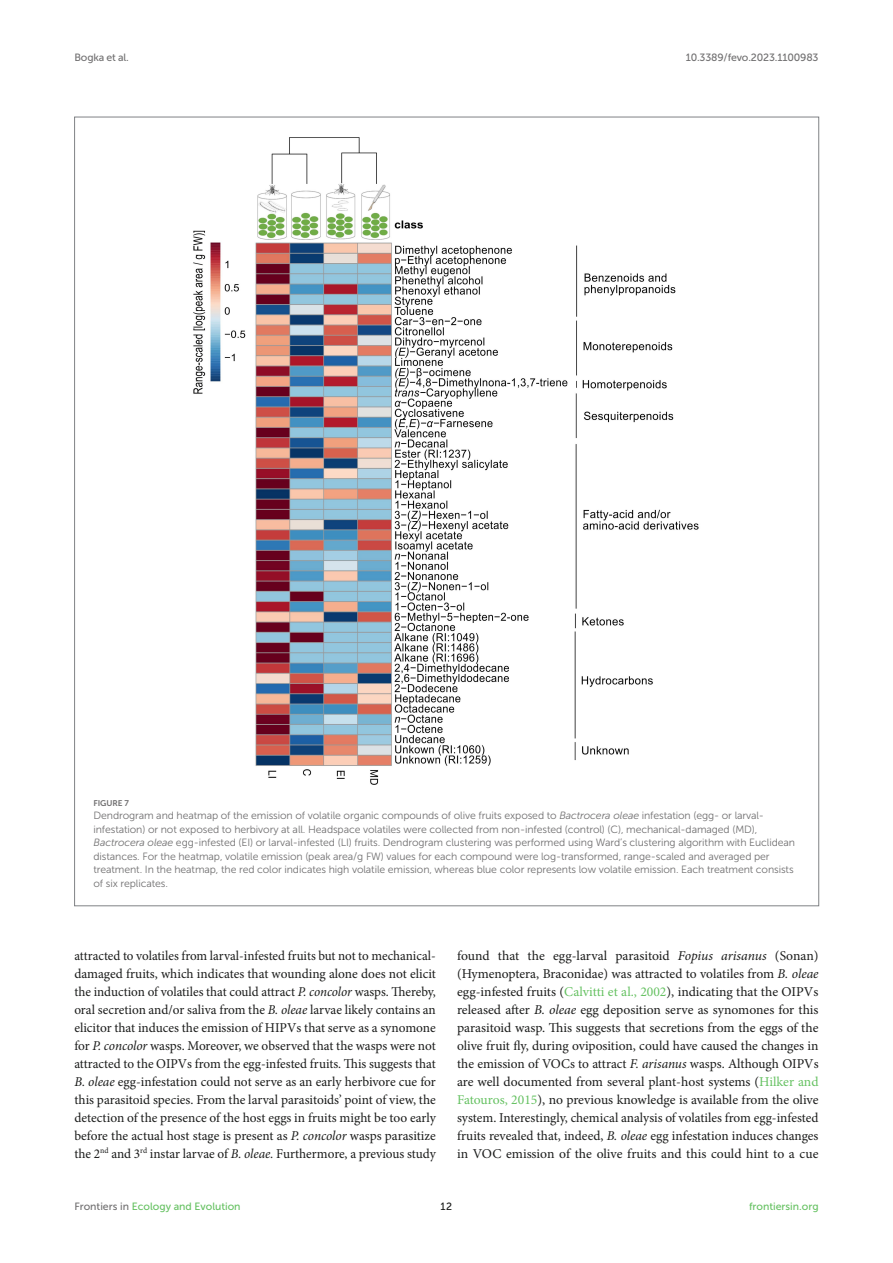
<style>
.page{position:relative;width:893px;height:1263px;background:#fff}
.page>*{position:absolute;margin:0;border:0;box-sizing:border-box;transform-origin:0 0}
.TEXT_FLUSH{font:13.5px/18px "Minion Pro";color:#1b1c1b;text-align:justify}
.FIG_LEG{font:10.5px/13.5px "Museo Sans 300";letter-spacing:-.01em;color:#706f70}
.t1{font:10.5px "Museo Sans 500";color:#65c161}
.t2{font:10.5px "Museo Sans 500";letter-spacing:-.015em;color:#706f70}
.t3{font:10.5px "Museo Sans 500";color:#1b1c1b}
.FIG_HD{font:8.25px "Museo Sans 700";letter-spacing:-.01em;color:#706f70}
.s1{font-style:italic}
.s2{color:#65c161}
.s3{color:#706f70}
</style>
<div class="page">
<img style="left:193px;top:137px;width:506px;height:648px">
<p class="t2" style="left:74px;top:51px;width:56px">Bogka et al.</p>
<p class="t2" style="left:686px;top:51px;width:134px">10.3389/fevo.2023.1100983</p>
<p class="FIG_HD" style="left:94px;top:798px;width:37px">FIGURE 7</p>
<p class="FIG_LEG" style="left:94px;top:809px;width:703px">Dendrogram and heatmap of the emission of volatile organic compounds of olive fruits exposed to <span class="s1">Bactrocera oleae</span> infestation (egg- or larval&shy;infestation) or not exposed to herbivory at all. Headspace volatiles were collected from non-infested (control) (C), mechanical-damaged (MD), <span class="s1">Bactrocera oleae</span> egg-infested (EI) or larval-infested (LI) fruits. Dendrogram clustering was performed using Ward’s clustering algorithm with Euclidean distances. For the heatmap, volatile emission (peak area/g FW) values for each compound were log-transformed, range-scaled and averaged per treatment. In the heatmap, the red color indicates high volatile emission, whereas blue color represents low volatile emission. Each treatment consists of six replicates.</p>
<p class="TEXT_FLUSH" style="left:74px;top:947px;width:363px">attracted to volatiles from larval-infested fruits but not to mechanical&shy;damaged fruits, which indicates that wounding alone does not elicit the induction of volatiles that could attract <span class="s1">P. concolor</span> wasps. Thereby, oral secretion and/or saliva from the <span class="s1">B. oleae</span> larvae likely contains an elicitor that induces the emission of HIPVs that serve as a synomone for <span class="s1">P. concolor</span> wasps. Moreover, we observed that the wasps were not attracted to the OIPVs from the egg-infested fruits. This suggests that <span class="s1">B. oleae</span> egg-infestation could not serve as an early herbivore cue for this parasitoid species. From the larval parasitoids’ point of view, the detection of the presence of the host eggs in fruits might be too early before the actual host stage is present as <span class="s1">P. concolor</span> wasps parasitize the 2<sup>nd</sup> and 3<sup>rd</sup> instar larvae of <span class="s1">B. oleae.</span> Furthermore, a previous study</p>
<p class="TEXT_FLUSH" style="left:457px;top:947px;width:363px">found that the egg-larval parasitoid <span class="s1">Fopius arisanus</span> (Sonan) (Hymenoptera, Braconidae) was attracted to volatiles from <span class="s1">B. oleae </span>egg-infested fruits (<span class="s2">Calvitti et al., 2002</span>), indicating that the OIPVs released after <span class="s1">B. oleae</span> egg deposition serve as synomones for this parasitoid wasp. This suggests that secretions from the eggs of the olive fruit fly, during oviposition, could have caused the changes in the emission of VOCs to attract <span class="s1">F. arisanus</span> wasps. Although OIPVs are well documented from several plant-host systems (<span class="s2">Hilker and Fatouros, 2015</span>), no previous knowledge is available from the olive system. Interestingly, chemical analysis of volatiles from egg-infested fruits revealed that, indeed, <span class="s1">B. oleae</span> egg infestation induces changes in VOC emission of the olive fruits and this could hint to a cue</p>
<p class="t1" style="left:74px;top:1200px;width:168px"><span class="s3">Frontiers in</span> Ecology and Evolution</p>
<p class="t3" style="left:441px;top:1200px;width:13px">12</p>
<p class="t1" style="left:749px;top:1200px;width:71px">frontiersin.org</p>
</div>
